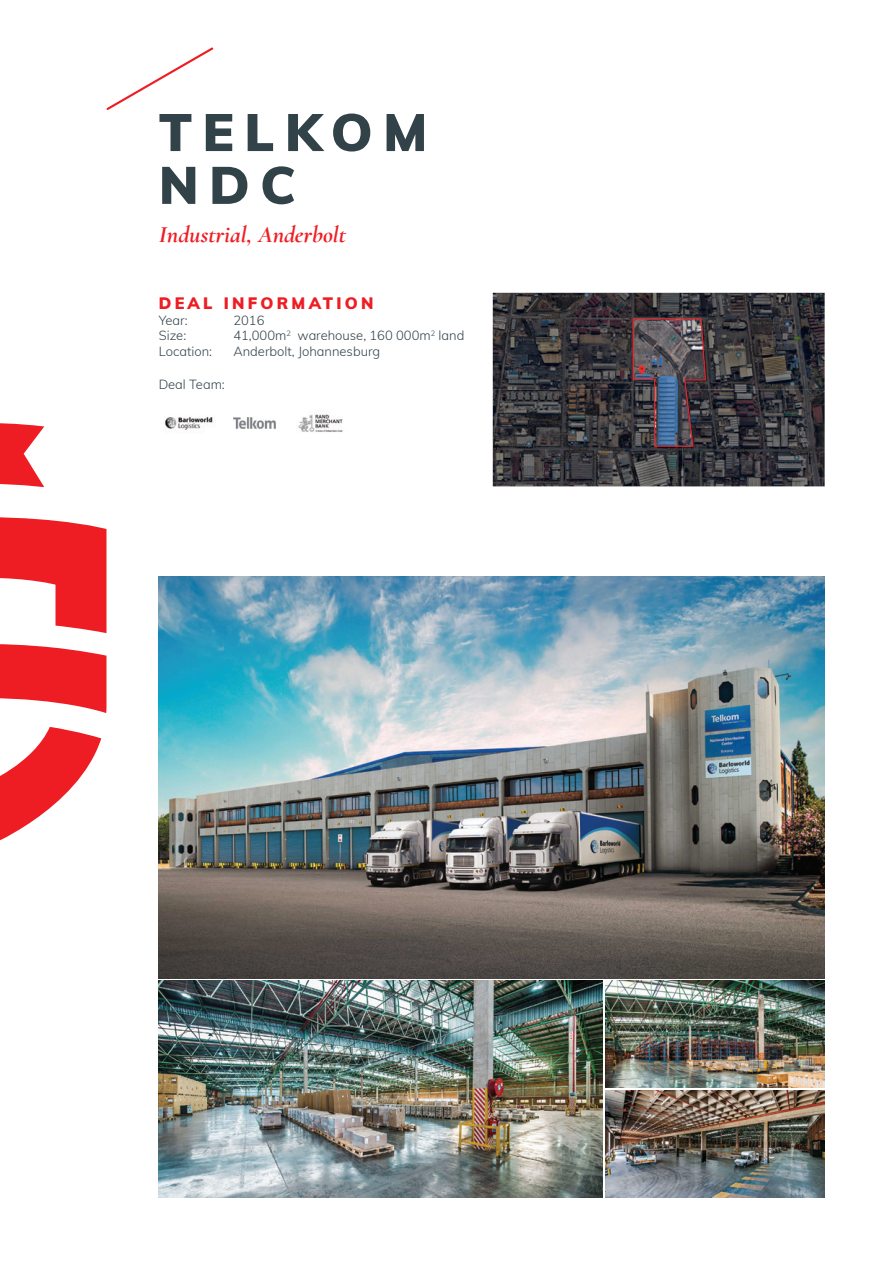
<style>
.page{position:relative;width:893px;height:1263px;background:#fff}
.page>*{position:absolute;margin:0;border:0;box-sizing:border-box;transform-origin:0 0}
.t1{font:900 52.05px/52.8px "Muli";letter-spacing:.2em;color:#324249}
.t2{font:italic 700 24.15px "Cormorant Garamond";color:#ee1d23}
.t3{font:900 16.2px "Muli";letter-spacing:.2em;color:#ee1d23}
.t4{font:300 12.9px "Muli";color:#324249}
</style>
<div class="page">
<svg style="left:0;top:517px;width:106px;height:324px"></svg>
<svg style="left:0;top:423px;width:44px;height:64px"></svg>
<svg style="left:106px;top:47px;width:108px;height:63px"></svg>
<img style="left:493px;top:293px;width:332px;height:193px">
<img style="left:632px;top:318px;width:75px;height:129px">
<img style="left:159px;top:576px;width:665px;height:403px">
<img style="left:159px;top:981px;width:444px;height:216px">
<img style="left:605px;top:1090px;width:220px;height:107px">
<img style="left:605px;top:981px;width:220px;height:107px">
<img style="left:165px;top:417px;width:48px;height:13px">
<img style="left:234px;top:418px;width:41px;height:10px">
<img style="left:298px;top:414px;width:45px;height:18px">
<h1 class="t1" style="left:159px;top:104px;width:270px">TELKOM<br>NDC</h1>
<h2 class="t2" style="left:159px;top:219px;width:189px">Industrial, Anderbolt</h2>
<p class="t3" style="left:159px;top:291px;width:216px">DEAL INFORMATION</p>
<p class="t4" style="left:159px;top:311px;width:30px">Year:</p>
<p class="t4" style="left:233px;top:311px;width:33px">2016</p>
<p class="t4" style="left:159px;top:326px;width:29px">Size:</p>
<p class="t4" style="left:233px;top:326px;width:232px">41,000m<sup>2</sup> warehouse, 160 000m<sup>2</sup> land</p>
<p class="t4" style="left:159px;top:342px;width:55px">Location:</p>
<p class="t4" style="left:233px;top:342px;width:148px">Anderbolt, Johannesburg</p>
<p class="t4" style="left:159px;top:375px;width:68px">Deal Team:</p>
</div>
